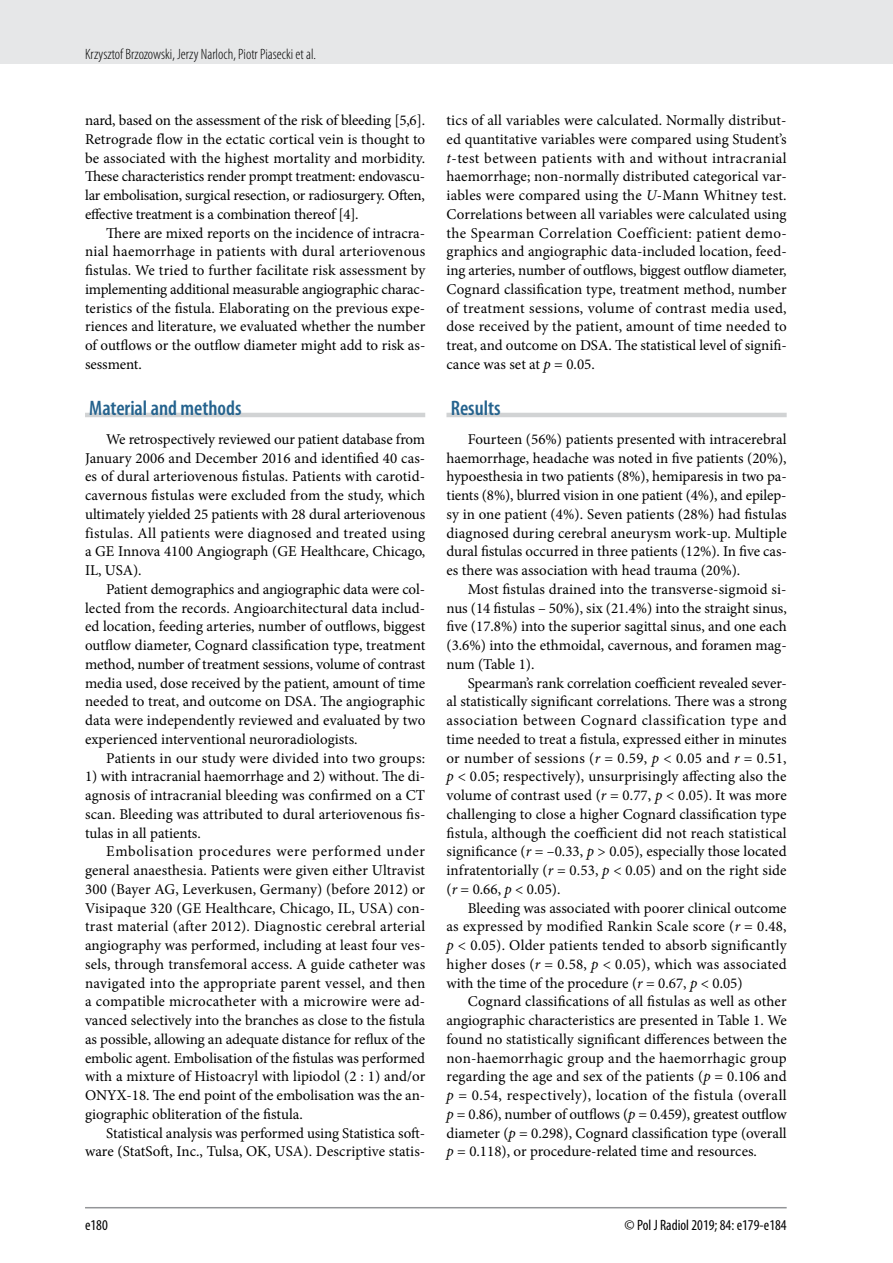
<style>
.page{position:relative;width:893px;height:1263px;background:#fff}
.page>*{position:absolute;margin:0;border:0;box-sizing:border-box;transform-origin:0 0}
.t1{font:600 condensed 21px "Myriad Pro";color:#25638e}
.t2{font:15px/18.8px "Minion Pro";color:#000;text-align:justify}
.t3{font:300 condensed 15px "Myriad Pro";color:#000}
.t4{font:condensed 15px "Myriad Pro";color:#000}
.s1{font-style:italic}
</style>
<div class="page">
<div style="left:0;top:0;width:893px;height:64px;background:#e6e7e8"></div>
<hr style="left:85px;top:1207px;width:702px;height:1px;background:#939598">
<hr style="left:85px;top:413px;width:340px;height:4px;background:#d1d3d4">
<hr style="left:446px;top:413px;width:341px;height:4px;background:#d1d3d4">
<p class="t3" style="left:85px;top:45px;width:232px">Krzysztof Brzozowski, Jerzy Narloch, Piotr Piasecki et al.</p>
<p class="t2" style="left:85px;top:111px;width:342px">nard, based on the assessment of the risk of bleeding [5,6].<br>Retrograde flow in the ectatic cortical vein is thought to be associated with the highest mortality and morbidity.<br>These characteristics render prompt treatment: endovascu&shy;lar embolisation, surgical resection, or radiosurgery. Often, effective treatment is a combination thereof [4].</p>
<p class="t2" style="left:85px;top:223px;width:342px;text-align:left;text-indent:21px">There are mixed reports on the incidence of intracra&shy;nial haemorrhage in patients with dural arteriovenous fistulas. We tried to further facilitate risk assessment by implementing additional measurable angiographic charac&shy;teristics of the fistula. Elaborating on the previous expe&shy;riences and literature, we evaluated whether the number of outflows or the outflow diameter might add to risk as&shy;sessment.</p>
<h1 class="t1" style="left:89px;top:395px;width:154px">Material and methods</h1>
<p class="t2" style="left:85px;top:430px;width:342px;text-indent:21px">We retrospectively reviewed our patient database from January 2006 and December 2016 and identified 40 cas&shy;es of dural arteriovenous fistulas. Patients with carotid&shy;cavernous fistulas were excluded from the study, which ultimately yielded 25 patients with 28 dural arteriovenous fistulas. All patients were diagnosed and treated using a GE Innova 4100 Angiograph (GE Healthcare, Chicago, IL, USA).</p>
<p class="t2" style="left:85px;top:580px;width:342px;text-indent:21px">Patient demographics and angiographic data were col&shy;lected from the records. Angioarchitectural data includ&shy;ed location, feeding arteries, number of outflows, biggest outflow diameter, Cognard classification type, treatment method, number of treatment sessions, volume of contrast media used, dose received by the patient, amount of time needed to treat, and outcome on DSA. The angiographic data were independently reviewed and evaluated by two experienced interventional neuroradiologists.</p>
<p class="t2" style="left:106px;top:748px;width:320px">Patients in our study were divided into two groups:</p>
<p class="t2" style="left:85px;top:767px;width:342px">1) with intracranial haemorrhage and 2) without. The di&shy;agnosis of intracranial bleeding was confirmed on a CT scan. Bleeding was attributed to dural arteriovenous fis&shy;tulas in all patients.</p>
<p class="t2" style="left:85px;top:842px;width:342px;text-indent:21px">Embolisation procedures were performed under general anaesthesia. Patients were given either Ultravist 300 (Bayer AG, Leverkusen, Germany) (before 2012) or Visipaque 320 (GE Healthcare, Chicago, IL, USA) con&shy;trast material (after 2012). Diagnostic cerebral arterial angiography was performed, including at least four ves&shy;sels, through transfemoral access. A guide catheter was navigated into the appropriate parent vessel, and then a compatible microcatheter with a microwire were ad&shy;vanced selectively into the branches as close to the fistula as possible, allowing an adequate distance for reflux of the embolic agent. Embolisation of the fistulas was performed with a mixture of Histoacryl with lipiodol (2 : 1) and/or ONYX-18. The end point of the embolisation was the an&shy;giographic obliteration of the fistula.</p>
<p class="t2" style="left:85px;top:1123px;width:342px;text-align:right">Statistical analysis was performed using Statistica soft&shy;ware (StatSoft, Inc., Tulsa, OK, USA). Descriptive statis-</p>
<p class="t2" style="left:446px;top:111px;width:342px">tics of all variables were calculated. Normally distribut&shy;ed quantitative variables were compared using Student’s <span class="s1">t</span>-test between patients with and without intracranial haemorrhage; non-normally distributed categorical var&shy;iables were compared using the <span class="s1">U</span>-Mann Whitney test.<br>Correlations between all variables were calculated using the Spearman Correlation Coefficient: patient demo&shy;graphics and angiographic data-included location, feed&shy;ing arteries, number of outflows, biggest outflow diameter, Cognard classification type, treatment method, number of treatment sessions, volume of contrast media used, dose received by the patient, amount of time needed to treat, and outcome on DSA. The statistical level of signifi&shy;cance was set at <span class="s1">p</span> = 0.05.</p>
<h1 class="t1" style="left:451px;top:395px;width:51px">Results</h1>
<p class="t2" style="left:446px;top:430px;width:342px;text-indent:21px">Fourteen (56%) patients presented with intracerebral haemorrhage, headache was noted in five patients (20%), hypoesthesia in two patients (8%), hemiparesis in two pa&shy;tients (8%), blurred vision in one patient (4%), and epilep&shy;sy in one patient (4%). Seven patients (28%) had fistulas diagnosed during cerebral aneurysm work-up. Multiple dural fistulas occurred in three patients (12%). In five cas&shy;es there was association with head trauma (20%).</p>
<p class="t2" style="left:446px;top:580px;width:342px;text-indent:21px">Most fistulas drained into the transverse-sigmoid si&shy;nus (14 fistulas – 50%), six (21.4%) into the straight sinus, five (17.8%) into the superior sagittal sinus, and one each (3.6%) into the ethmoidal, cavernous, and foramen mag&shy;num (Table 1).</p>
<p class="t2" style="left:446px;top:673px;width:342px;text-indent:21px">Spearman’s rank correlation coefficient revealed sever&shy;al statistically significant correlations. There was a strong association between Cognard classification type and time needed to treat a fistula, expressed either in minutes or number of sessions (<span class="s1">r</span> = 0.59, <span class="s1">p</span> &lt; 0.05 and <span class="s1">r</span> = 0.51, <span class="s1">p</span> &lt; 0.05; respectively), unsurprisingly affecting also the volume of contrast used (<span class="s1">r</span> = 0.77, <span class="s1">p</span> &lt; 0.05). It was more challenging to close a higher Cognard classification type fistula, although the coefficient did not reach statistical significance (<span class="s1">r</span> = –0.33, <span class="s1">p</span> &gt; 0.05), especially those located infratentorially (<span class="s1">r</span> = 0.53, <span class="s1">p</span> &lt; 0.05) and on the right side (<span class="s1">r</span> = 0.66, <span class="s1">p</span> &lt; 0.05).</p>
<p class="t2" style="left:446px;top:898px;width:342px;text-indent:21px">Bleeding was associated with poorer clinical outcome as expressed by modified Rankin Scale score (<span class="s1">r</span> = 0.48, <span class="s1">p</span> &lt; 0.05). Older patients tended to absorb significantly higher doses (<span class="s1">r</span> = 0.58, <span class="s1">p</span> &lt; 0.05), which was associated with the time of the procedure (<span class="s1">r</span> = 0.67, <span class="s1">p</span> &lt; 0.05)</p>
<p class="t2" style="left:446px;top:992px;width:342px;text-indent:21px">Cognard classifications of all fistulas as well as other angiographic characteristics are presented in Table 1. We found no statistically significant differences between the non-haemorrhagic group and the haemorrhagic group regarding the age and sex of the patients (<span class="s1">p</span> = 0.106 and <span class="s1">p</span> = 0.54, respectively), location of the fistula (overall <span class="s1">p</span> = 0.86), number of outflows (<span class="s1">p</span> = 0.459), greatest outflow diameter (<span class="s1">p</span> = 0.298), Cognard classification type (overall <span class="s1">p</span> = 0.118), or procedure-related time and resources.</p>
<p class="t4" style="left:85px;top:1216px;width:24px">e180</p>
<p class="t4" style="left:625px;top:1216px;width:164px">© Pol J Radiol 2019; 84: e179-e184</p>
</div>
